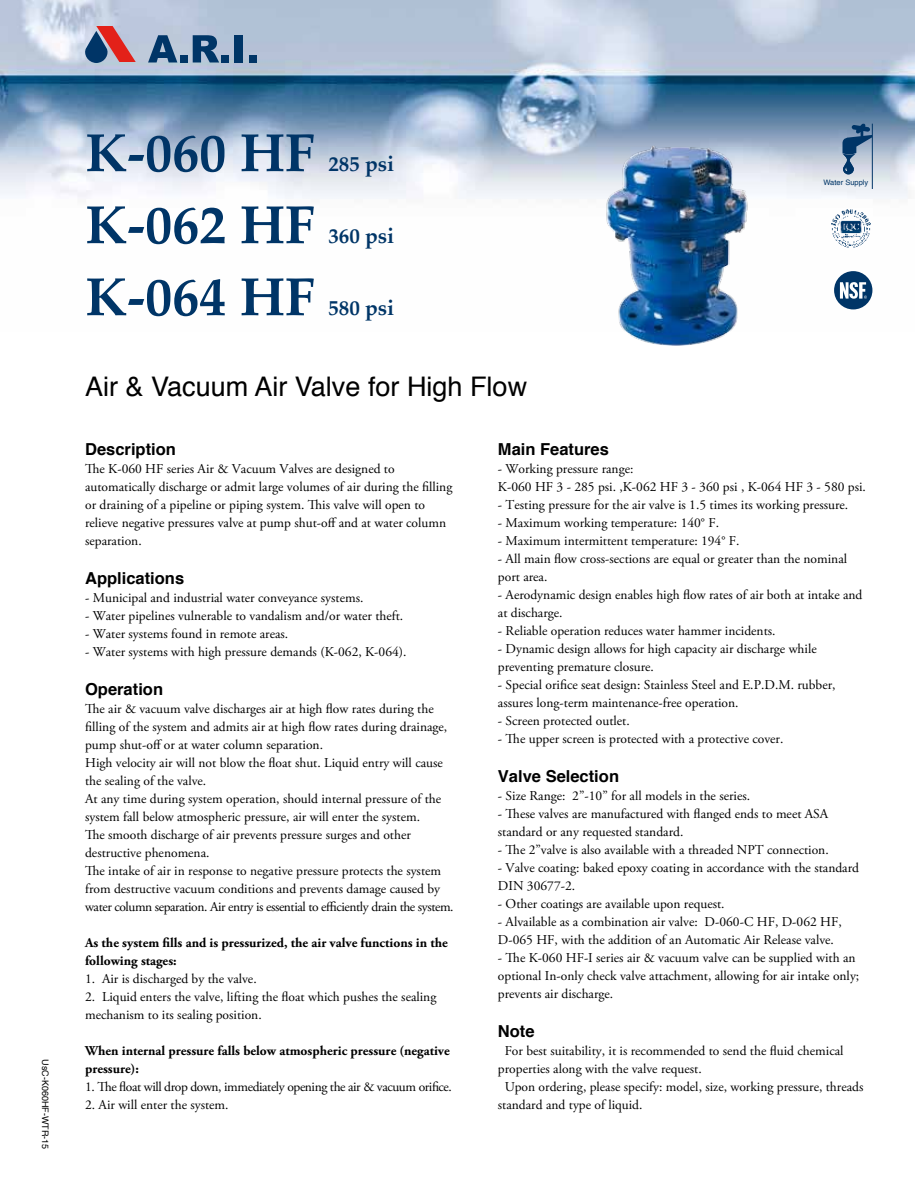
<style>
.page{position:relative;width:915px;height:1191px;background:#fff}
.page>*{position:absolute;margin:0;border:0;box-sizing:border-box;transform-origin:0 0}
.t1{font:700 54px "Palatino";color:#003567}
.t2{font:27px "Helvetica";color:#000}
.t3{font:700 21px "Palatino";color:#003567}
.t4{font:700 16.5px "Helvetica";color:#000}
.t5{font:13.5px/18px "Adobe Garamond Pro";color:#000}
.t6{font:700 13.5px/18px "Adobe Garamond Pro";color:#000}
.t7{font:13.5px "Adobe Garamond Pro";letter-spacing:-.03em;color:#000}
.t8{font:9px "Helvetica";color:#000}
.t9{font:7.5px "Helvetica";color:#003567}
</style>
<div class="page">
<img style="left:0;top:0;width:914px;height:310px">
<svg style="left:83px;top:26px;width:53px;height:37px;background:#9e7687"></svg>
<svg style="left:148px;top:35px;width:29px;height:27px"></svg>
<div style="left:179px;top:55px;width:8px;height:7px;background:#003567"></div>
<svg style="left:193px;top:35px;width:26px;height:27px"></svg>
<div style="left:221px;top:55px;width:8px;height:7px;background:#003567"></div>
<div style="left:235px;top:35px;width:8px;height:27px;background:#003567"></div>
<div style="left:248px;top:55px;width:8px;height:7px;background:#003567"></div>
<img style="left:829px;top:208px;width:43px;height:43px">
<hr style="left:871px;top:124px;width:1px;height:65px;background:#003567">
<svg style="left:841px;top:123px;width:30px;height:51px;background:#6a87a7"></svg>
<div style="left:833px;top:271px;width:39px;height:38px;background:#003567;border-radius:50%"></div>
<svg style="left:839px;top:282px;width:27px;height:17px"></svg>
<img style="left:602px;top:143px;width:149px;height:203px">
<p class="t8" style="left:52px;top:1059px;width:91px;rotate:90deg">UsC K- 060HF-WTR-15</p>
<h1 class="t1" style="left:85px;top:119px;width:231px">K-060 HF</h1>
<h1 class="t1" style="left:85px;top:191px;width:231px">K-062 HF</h1>
<h1 class="t1" style="left:85px;top:263px;width:231px">K-064 HF</h1>
<h3 class="t3" style="left:328px;top:151px;width:67px">285 psi</h3>
<h3 class="t3" style="left:328px;top:223px;width:67px">360 psi</h3>
<h3 class="t3" style="left:328px;top:295px;width:67px">580 psi</h3>
<h2 class="t2" style="left:85px;top:365px;width:443px">Air &amp; Vacuum Air Valve for High Flow</h2>
<p class="t9" style="left:823px;top:176px;width:46px">Water Supply</p>
<p class="t4" style="left:85px;top:435px;width:92px">Description</p>
<p class="t5" style="left:85px;top:460px;width:368px">The K-060 HF series Air &amp; Vacuum Valves are designed to automatically discharge or admit large volumes of air during the filling or draining of a pipeline or piping system. This valve will open to relieve negative pressures valve at pump shut-offand at water column separation.</p>
<p class="t4" style="left:85px;top:564px;width:101px">Applications</p>
<p class="t5" style="left:85px;top:589px;width:280px">- Municipal and industrial water conveyance systems.</p>
<p class="t5" style="left:85px;top:607px;width:319px">- Water pipelines vulnerable to vandalism and/or water theft.</p>
<p class="t5" style="left:85px;top:625px;width:204px">- Water systems found in remote areas.</p>
<p class="t5" style="left:85px;top:643px;width:323px">- Water systems with high pressure demands K( -062, K-064 .(</p>
<p class="t4" style="left:85px;top:675px;width:79px">Operation</p>
<p class="t5" style="left:85px;top:700px;width:370px">The air &amp; vacuum valve discharges air at high flow rates during the filling of the system and admits air at high flow rates during drainage, pump shut-offor at water column separation.<br>High velocity air will not blow the float shut. Liquid entry will cause the sealing of the valve.<br>At any time during system operation, should internal pressure of the system fall below atmospheric pressure, air will enter the system.<br>The smooth discharge of air prevents pressure surges and other destructive phenomena.<br>The intake of air in response to negative pressure protects the system from destructive vacuum conditions and prevents damage caused by water column separation. Air entry is essential to efficiently drain the system.</p>
<p class="t6" style="left:85px;top:934px;width:364px">As the system fills and is pressurized, the air valve functions in the following stages:</p>
<p class="t5" style="left:102px;top:970px;width:156px">Air is discharged by the valve.</p>
<p class="t5" style="left:85px;top:970px;width:12px">1.</p>
<p class="t5" style="left:102px;top:988px;width:336px">Liquid enters the valve, lifting the float which pushes the sealing</p>
<p class="t5" style="left:85px;top:988px;width:178px">2.<br>mechanism to its sealing position.</p>
<p class="t6" style="left:85px;top:1041px;width:366px">When internal pressure falls below atmospheric pressure (negative pressure :(</p>
<p class="t7" style="left:85px;top:1078px;width:368px">1. The float will drop down, immediately opening the air &amp; vacuum orifice.</p>
<p class="t5" style="left:85px;top:1096px;width:145px">2. Air will enter the system.</p>
<p class="t4" style="left:497px;top:435px;width:112px">Main Features</p>
<p class="t5" style="left:497px;top:460px;width:369px">- Working pressure range:<br>K-060 HF -3 285 psi K,. -062 HF -3 360 psi K, -064 HF -3 580 psi.</p>
<p class="t5" style="left:497px;top:496px;width:352px">- Testing pressure for the air valve is 1.5 times its working pressure.</p>
<p class="t5" style="left:497px;top:514px;width:222px">- Maximum working temperature: 140° .F</p>
<p class="t5" style="left:497px;top:532px;width:243px">- Maximum intermittent temperature: 194° .F</p>
<p class="t5" style="left:497px;top:550px;width:350px">- All main flow cross-sections are equal or greater than the nominal port area.</p>
<p class="t5" style="left:497px;top:586px;width:366px">- Aerodynamic design enables high flow rates of air both at intake and at discharge.</p>
<p class="t5" style="left:497px;top:622px;width:279px">- Reliable operation reduces water hammer incidents.</p>
<p class="t5" style="left:497px;top:640px;width:320px">- Dynamic design allows for high capacity air discharge while preventing premature closure.</p>
<p class="t5" style="left:497px;top:676px;width:339px">- Special orifice seat design: Stainless Steel and D.P.E M. . rubber, assures long-term maintenance-free operation.</p>
<p class="t5" style="left:497px;top:712px;width:133px">- Screen protected outlet.</p>
<p class="t5" style="left:497px;top:730px;width:287px">- The upper screen is protected with a protective cover.</p>
<p class="t4" style="left:497px;top:762px;width:123px">Valve Selection</p>
<p class="t5" style="left:497px;top:787px;width:253px">- Size Range ”2: -10” for all models in the series.</p>
<p class="t5" style="left:497px;top:805px;width:332px">- These valves are manufactured with flanged ends to meet ASA standard or any requested standard.</p>
<p class="t5" style="left:497px;top:841px;width:332px">- The ”2 valve is also available with a threaded NPT connection.</p>
<p class="t5" style="left:497px;top:859px;width:362px">- Valve coating: baked epoxy coating in accordance with the standard<br>DIN 30677-2.</p>
<p class="t5" style="left:497px;top:895px;width:228px">- Other coatings are available upon request.</p>
<p class="t5" style="left:497px;top:913px;width:345px">- Alvailable as a combination air valve D: -060-C HF D, -062 HF,<br>D-065 HF, with the addition of an Automatic Air Release valve.</p>
<p class="t5" style="left:497px;top:949px;width:363px">- The K-060 HF I- series air &amp; vacuum valve can be supplied with an optional In-only check valve attachment, allowing for air intake only; prevents air discharge.</p>
<p class="t4" style="left:497px;top:1017px;width:38px">Note</p>
<p class="t5" style="left:504px;top:1042px;width:340px">For best suitability isit, recommended to send the fluid chemical</p>
<p class="t5" style="left:497px;top:1060px;width:205px">properties along with the valve request.</p>
<p class="t5" style="left:504px;top:1078px;width:360px">Upon ordering, please specify: model, size, working pressure, threads</p>
<p class="t5" style="left:497px;top:1096px;width:146px">standard and type of liquid.</p>
</div>
